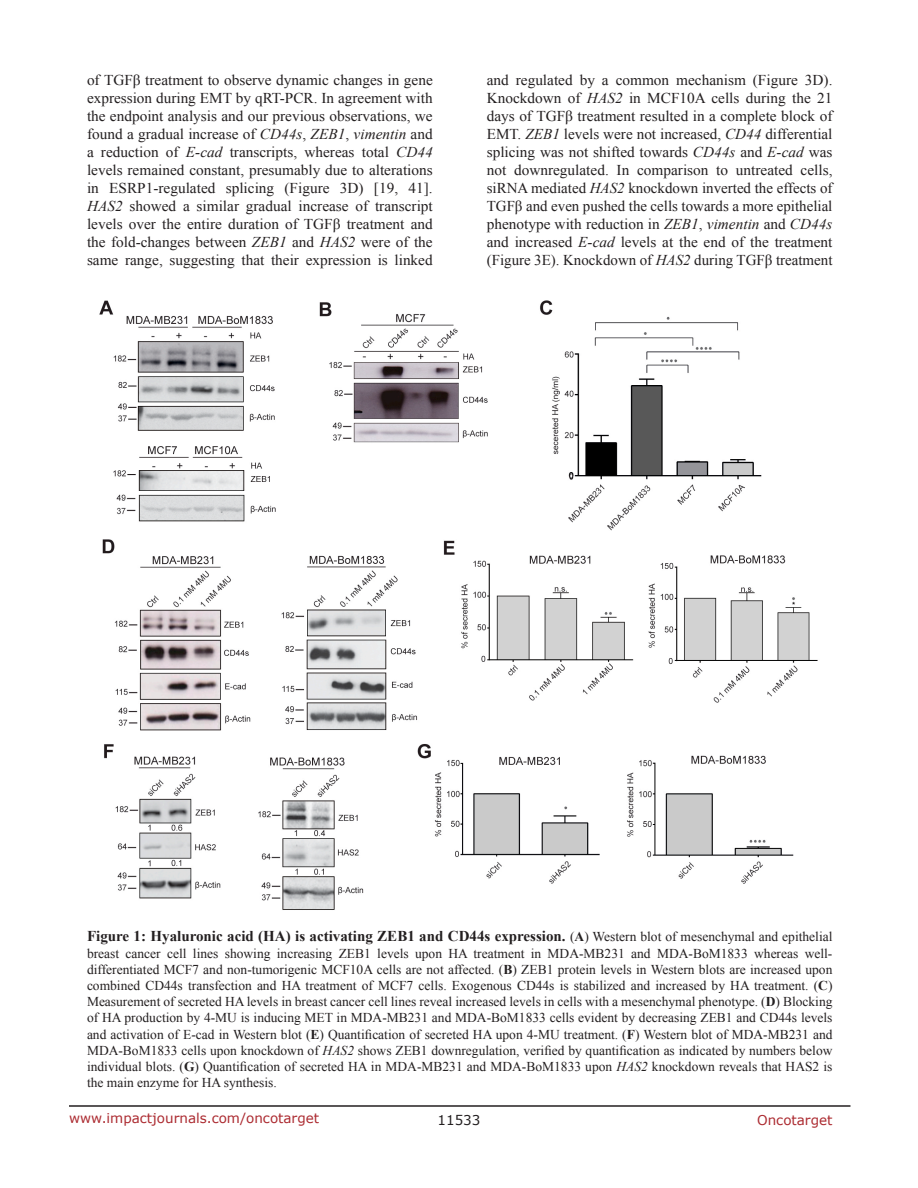
<style>
.page{position:relative;width:918px;height:1188px;background:#fff}
.page>*{position:absolute;margin:0;border:0;box-sizing:border-box;transform-origin:0 0}
.BodyText{font:15px/18px "Times New Roman";color:#231f20;text-align:justify}
.FigureText{font:700 15px "Times New Roman";color:#231f20}
.FigureText-2{font:13.5px/16.2px "Times New Roman";color:#231f20;text-align:justify}
.t1{font:13.5px "Verdana";color:#ac2b31}
.t2{font:13.5px "Verdana";color:#231f20}
.s1{font-style:italic}
.s2{font-weight:400;font-size:13.5px}
.s3{font-size:13.5px}
.s4{font-weight:700}
</style>
<div class="page">
<hr style="left:69px;top:1105px;width:781px;height:2px;background:#231f20">
<img style="left:99px;top:300px;width:719px;height:610px">
<p class="BodyText" style="left:87px;top:71px;width:347px">of TGFβ treatment to observe dynamic changes in gene expression during EMT by qRT-PCR. In agreement with the endpoint analysis and our previous observations, we found a gradual increase of <span class="s1">CD44s</span>, <span class="s1">ZEB1</span>, <span class="s1">vimentin</span> and a reduction of <span class="s1">E-cad</span> transcripts, whereas total <span class="s1">CD44 </span>levels remained constant, presumably due to alterations in ESRP1-regulated splicing (Figure 3D) [19, 41].<br><span class="s1">HAS2</span> showed a similar gradual increase of transcript levels over the entire duration of TGFβ treatment and the fold-changes between <span class="s1">ZEB1</span> and <span class="s1">HAS2</span> were of the same range, suggesting that their expression is linked</p>
<p class="BodyText" style="left:487px;top:71px;width:347px">and regulated by a common mechanism (Figure 3D).<br>Knockdown of <span class="s1">HAS2</span> in MCF10A cells during the 21 days of TGFβ treatment resulted in a complete block of EMT. <span class="s1">ZEB1</span> levels were not increased, <span class="s1">CD44</span> differential splicing was not shifted towards <span class="s1">CD44s</span> and <span class="s1">E-cad</span> was not downregulated. In comparison to untreated cells, siRNA mediated <span class="s1">HAS2</span> knockdown inverted the effects of TGFβ and even pushed the cells towards a more epithelial phenotype with reduction in <span class="s1">ZEB1</span>, <span class="s1">vimentin</span> and <span class="s1">CD44s </span>and increased <span class="s1">E-cad</span> levels at the end of the treatment (Figure 3E). Knockdown of <span class="s1">HAS2</span> during TGFβ treatment</p>
<p class="FigureText" style="left:87px;top:926px;width:747px">Figure 1: Hyaluronic acid (HA) is activating ZEB1 and CD44s expression. <span class="s2">(</span><span class="s3">A</span><span class="s2">) Western blot of mesenchymal and epithelial</span></p>
<p class="FigureText-2" style="left:87px;top:945px;width:747px">breast cancer cell lines showing increasing ZEB1 levels upon HA treatment in MDA-MB231 and MDA-BoM1833 whereas well&shy;differentiated MCF7 and non-tumorigenic MCF10A cells are not affected. (<span class="s4">B</span>) ZEB1 protein levels in Western blots are increased upon combined CD44s transfection and HA treatment of MCF7 cells. Exogenous CD44s is stabilized and increased by HA treatment. (<span class="s4">C</span>)<br>Measurement of secreted HA levels in breast cancer cell lines reveal increased levels in cells with a mesenchymal phenotype. (<span class="s4">D</span>) Blocking of HA production by 4-MU is inducing MET in MDA-MB231 and MDA-BoM1833 cells evident by decreasing ZEB1 and CD44s levels and activation of E-cad in Western blot (<span class="s4">E</span>) Quantification of secreted HA upon 4-MU treatment. (<span class="s4">F</span>) Western blot of MDA-MB231 and MDA-BoM1833 cells upon knockdown of <span class="s1">HAS2</span> shows ZEB1 downregulation, verified by quantification as indicated by numbers below individual blots. (<span class="s4">G</span>) Quantification of secreted HA in MDA-MB231 and MDA-BoM1833 upon <span class="s1">HAS2</span> knockdown reveals that HAS2 is the main enzyme for HA synthesis.</p>
<p class="t1" style="left:69px;top:1109px;width:252px">www.impactjournals.com/oncotarget</p>
<p class="t2" style="left:438px;top:1111px;width:44px">11533</p>
<p class="t1" style="left:757px;top:1111px;width:77px">Oncotarget</p>
</div>
